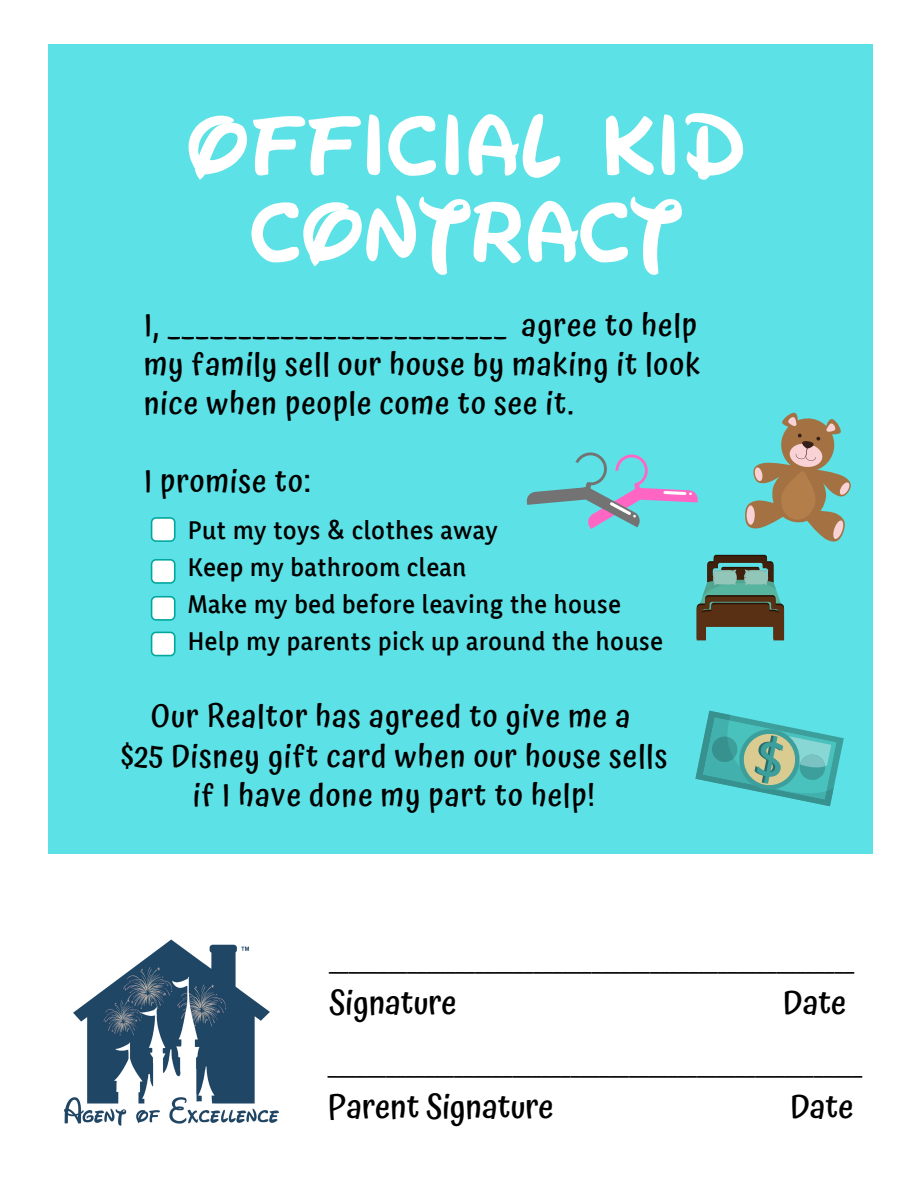
<style>
.page{position:relative;width:918px;height:1188px;background:#fff}
.page>*{position:absolute;margin:0;border:0;box-sizing:border-box;transform-origin:0 0}
.t1{font:700 84px/86.7px "Waltograph UI";color:#fff;text-align:center}
.t2{font:500 33px "Atma";color:#000}
.t3{font:500 31.5px/38.8px "Atma";letter-spacing:.03em;color:#000;text-align:justify}
.t4{font:27px "Trocchi";color:#000}
.t5{font:600 27px/37.2px "Yaldevi Colombo";letter-spacing:.03em;color:#000}
</style>
<div class="page">
<div style="left:48px;top:44px;width:825px;height:814px;background:#5ce1e6"></div>
<div style="left:0;top:855px;width:918px;height:333px;background:#fff"></div>
<svg style="left:695px;top:711px;width:149px;height:95px"></svg>
<svg style="left:697px;top:555px;width:87px;height:85px"></svg>
<svg style="left:745px;top:412px;width:106px;height:130px"></svg>
<svg style="left:526px;top:452px;width:172px;height:77px"></svg>
<svg style="left:151px;top:596px;width:25px;height:25px"></svg>
<svg style="left:151px;top:559px;width:25px;height:25px"></svg>
<svg style="left:151px;top:632px;width:25px;height:24px"></svg>
<svg style="left:151px;top:517px;width:25px;height:25px"></svg>
<img style="left:64px;top:939px;width:215px;height:187px">
<h1 class="t1" style="left:187px;top:110px;width:560px">OFFICIAL KID<br>CONTRACT</h1>
<p class="t3" style="left:144px;top:306px;width:558px">I, ________________________ agree to help my family sell our house by making it look nice when people come to see it.</p>
<p class="t3" style="left:144px;top:461px;width:168px">I promise to:</p>
<p class="t5" style="left:188px;top:513px;width:476px">Put my toys &amp; clothes away<br>Keep my bathroom clean<br>Make my bed before leaving the house<br>Help my parents pick up around the house</p>
<p class="t3" style="left:121px;top:697px;width:548px;line-height:39.3px;text-align:center">Our Realtor has agreed to give me a<br>$25 Disney gift card when our house sells if I have done my part to help!</p>
<p class="t4" style="left:329px;top:945px;width:526px">______________________________________________________</p>
<p class="t2" style="left:329px;top:983px;width:129px">Signature</p>
<p class="t2" style="left:783px;top:983px;width:65px">Date</p>
<p class="t4" style="left:328px;top:1049px;width:536px">_______________________________________________________</p>
<p class="t2" style="left:328px;top:1087px;width:227px">Parent Signature</p>
<p class="t2" style="left:790px;top:1087px;width:65px">Date</p>
</div>
